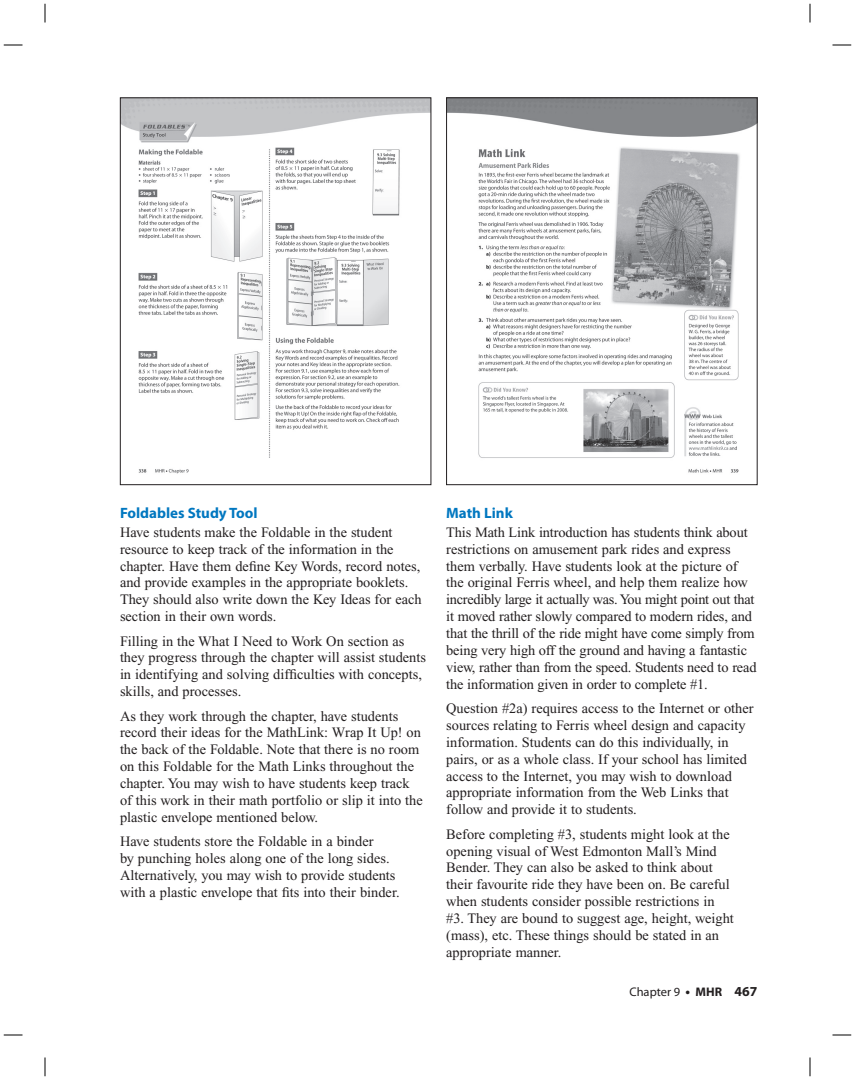
<style>
.page{position:relative;width:855px;height:1080px;background:#fff}
.page>*{position:absolute;margin:0;border:0;box-sizing:border-box;transform-origin:0 0}
.t1{font:700 15px "Myriad Pro";color:#0077c0}
.t2{font:14.38px/16.9px "Times New Roman";color:#231f20}
.t3{font:12.5px "Myriad Pro";color:#231f20}
.s1{font-weight:700;font-size:13.75px}
.s2{font-weight:700}
</style>
<div class="page">
<img style="left:122px;top:100px;width:307px;height:374px">
<div style="left:120px;top:98px;width:311px;height:387px;border:1px solid #231f20"></div>
<img style="left:448px;top:100px;width:308px;height:373px">
<div style="left:446px;top:98px;width:312px;height:387px;border:1px solid #231f20"></div>
<svg style="left:4px;top:44px;width:18px;height:2px"></svg>
<svg style="left:832px;top:44px;width:19px;height:2px"></svg>
<svg style="left:4px;top:1034px;width:18px;height:2px"></svg>
<svg style="left:832px;top:1034px;width:19px;height:2px"></svg>
<svg style="left:44px;top:4px;width:2px;height:18px"></svg>
<svg style="left:44px;top:1058px;width:2px;height:18px"></svg>
<svg style="left:809px;top:4px;width:2px;height:18px"></svg>
<svg style="left:809px;top:1058px;width:2px;height:18px"></svg>
<p class="t1" style="left:120px;top:507px;width:139px">Foldables Study Tool</p>
<p class="t2" style="left:120px;top:525px;width:303px">Have students make the Foldable in the student resource to keep track of the information in the chapter. Have them define Key Words, record notes, and provide examples in the appropriate booklets.<br>They should also write down the Key Ideas for each section in their own words.</p>
<p class="t2" style="left:120px;top:634px;width:308px">Filling in the What I Need to Work On section as they progress through the chapter will assist students in identifying and solving difficulties with concepts, skills, and processes.</p>
<p class="t2" style="left:120px;top:709px;width:304px">As they work through the chapter, have students record their ideas for the MathLink: Wrap It Up! on the back of the Foldable. Note that there is no room on this Foldable for the Math Links throughout the chapter. You may wish to have students keep track of this work in their math portfolio or slip it into the plastic envelope mentioned below.</p>
<p class="t2" style="left:120px;top:834px;width:281px">Have students store the Foldable in a binder<br>by punching holes along one of the long sides.<br>Alternatively, you may wish to provide students with a plastic envelope that fits into their binder.</p>
<p class="t1" style="left:446px;top:507px;width:68px">Math Link</p>
<p class="t2" style="left:446px;top:525px;width:312px">This Math Link introduction has students think about restrictions on amusement park rides and express them verbally. Have students look at the picture of the original Ferris wheel, and help them realize how incredibly large it actually was. You might point out that it moved rather slowly compared to modern rides, and that the thrill of the ride might have come simply from being very high off the ground and having a fantastic view, rather than from the speed. Students need to read the information given in order to complete #1.</p>
<p class="t2" style="left:446px;top:701px;width:309px">Question #2a) requires access to the Internet or other sources relating to Ferris wheel design and capacity information. Students can do this individually, in pairs, or as a whole class. If your school has limited access to the Internet, you may wish to download appropriate information from the Web Links that follow and provide it to students.</p>
<p class="t2" style="left:446px;top:827px;width:289px">Before completing #3, students might look at the opening visual of West Edmonton Mall’s Mind Bender. They can also be asked to think about their favourite ride they have been on. Be careful when students consider possible restrictions in #3. They are bound to suggest age, height, weight (mass), etc. These things should be stated in an appropriate manner.</p>
<p class="t3" style="left:629px;top:987px;width:130px">Chapter 9 <span class="s1">•</span> <span class="s2">MHR</span> <span class="s1">467</span></p>
</div>
